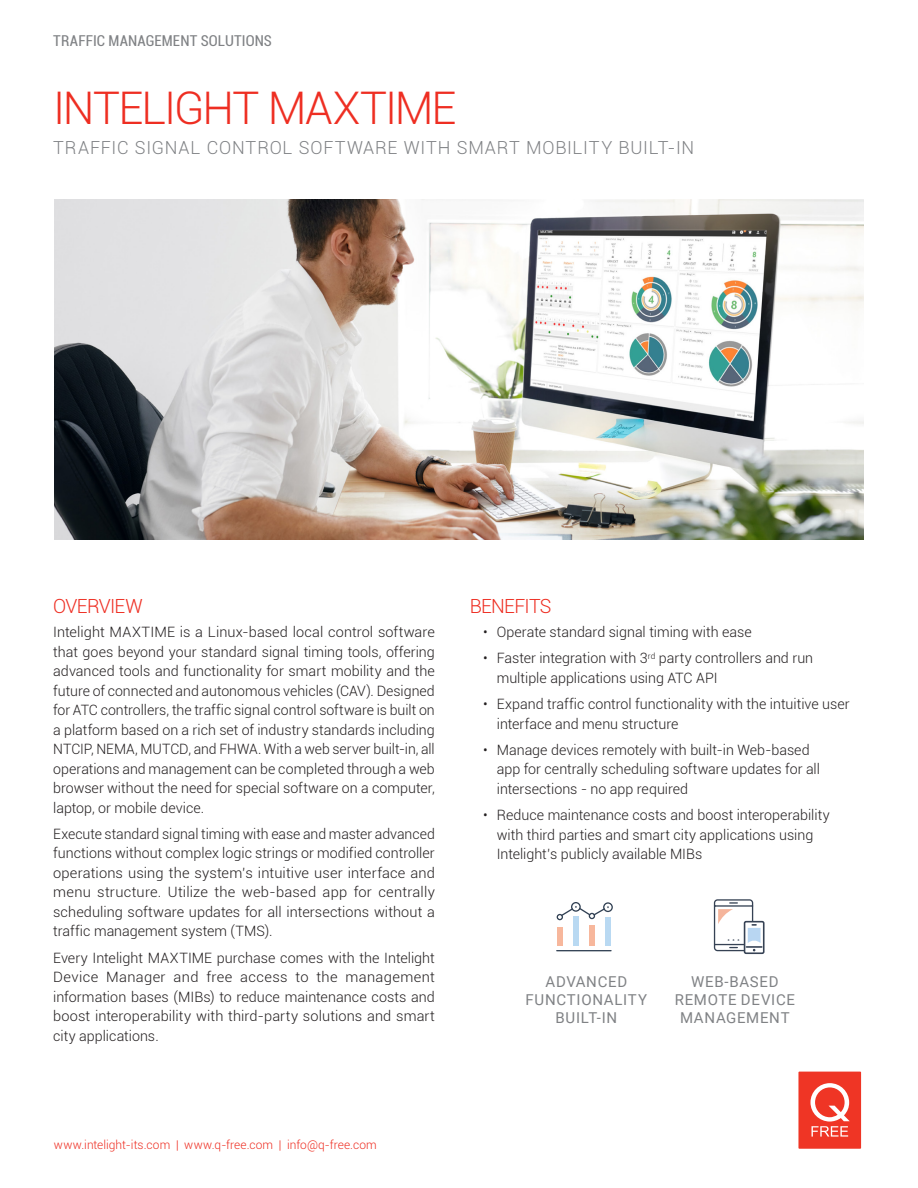
<style>
.page{position:relative;width:918px;height:1188px;background:#fff}
.page>*{position:absolute;margin:0;border:0;box-sizing:border-box;transform-origin:0 0}
.Title___product_name{font:300 45px "Roboto";letter-spacing:-.04em;color:#ee2e22}
.Heading{font:300 19.5px "Roboto";letter-spacing:-.035em;color:#ee2e22}
.Sub-Title{font:300 18px "Roboto";letter-spacing:.045em;color:#808285}
.Sub-Heading__Solutio{font:15px/18px "Roboto";letter-spacing:.045em;color:#808285;text-align:center}
.Sub-Heading__Solutio-2{font:condensed 15px "Roboto";letter-spacing:.01em;color:#808285}
.Main{font:300 14.25px/19.5px "Roboto";color:#231f20}
.Contact_info{font:300 12px "Roboto";letter-spacing:.005em;color:#ee2e22}
</style>
<div class="page">
<svg style="left:796px;top:1069px;width:68px;height:82px"></svg>
<div style="left:798px;top:1072px;width:63px;height:77px;background:#ef3525"></div>
<svg style="left:810px;top:1083px;width:40px;height:54px"></svg>
<img style="left:54px;top:200px;width:810px;height:339px">
<hr style="left:556px;top:950px;width:56px;height:1px;background:#324154">
<div style="left:557px;top:927px;width:6px;height:19px;background:#f7b79c"></div>
<div style="left:605px;top:917px;width:6px;height:29px;background:#b9d9f2"></div>
<div style="left:573px;top:916px;width:6px;height:30px;background:#b9d9f2"></div>
<div style="left:589px;top:926px;width:6px;height:20px;background:#f7b79c"></div>
<svg style="left:557px;top:902px;width:56px;height:18px"></svg>
<svg style="left:713px;top:899px;width:52px;height:56px"></svg>
<p class="Sub-Heading__Solutio-2" style="left:53px;top:30px;width:220px">TRAFFIC MANAGEMENT SOLUTIONS</p>
<p class="Title___product_name" style="left:53px;top:77px;width:405px">INTELIGHT MAXTIME</p>
<p class="Sub-Title" style="left:53px;top:135px;width:643px">TRAFFIC SIGNAL CONTROL SOFTWARE WITH SMART MOBILITY BUILT-IN</p>
<p class="Heading" style="left:53px;top:593px;width:91px">OVERVIEW</p>
<p class="Main" style="left:53px;top:622px;width:383px;text-align:justify">Intelight MAXTIME is a Linux-based local control software that goes beyond your standard signal timing tools, offering advanced tools and functionality for smart mobility and the future of connected and autonomous vehicles (CAV). Designed for ATC controllers, the traffic signal control software is built on a platform based on a rich set of industry standards including NTCIP, NEMA, MUTCD, and FHWA. With a web server built-in, all operations and management can be completed through a web browser without the need for special software on a computer, laptop, or mobile device.</p>
<p class="Main" style="left:53px;top:824px;width:383px;text-align:justify">Execute standard signal timing with ease and master advanced functions without complex logic strings or modified controller operations using the system’s intuitive user interface and menu structure. Utilize the web-based app for centrally scheduling software updates for all intersections without a traffic management system (TMS).</p>
<p class="Main" style="left:53px;top:947px;width:383px;text-align:justify">Every Intelight MAXTIME purchase comes with the Intelight Device Manager and free access to the management information bases (MIBs) to reduce maintenance costs and boost interoperability with third-party solutions and smart city applications.</p>
<p class="Heading" style="left:470px;top:593px;width:83px">BENEFITS</p>
<p class="Main" style="left:483px;top:622px;width:270px">• Operate standard signal timing with ease</p>
<p class="Main" style="left:497px;top:648px;width:318px;text-indent:-14px">• Faster integration with 3<sup>rd</sup> party controllers and run multiple applications using ATC API</p>
<p class="Main" style="left:497px;top:694px;width:354px;text-indent:-14px">• Expand traffic control functionality with the intuitive user interface and menu structure</p>
<p class="Main" style="left:497px;top:740px;width:325px;text-indent:-14px">• Manage devices remotely with built-in Web-based app for centrally scheduling software updates for all intersections - no app required</p>
<p class="Main" style="left:497px;top:805px;width:334px;text-indent:-14px">• Reduce maintenance costs and boost interoperability with third parties and smart city applications using<br>Intelight’s publicly available MIBs</p>
<p class="Sub-Heading__Solutio" style="left:526px;top:972px;width:123px">ADVANCED<br>FUNCTIONALITY<br>BUILT-IN</p>
<p class="Sub-Heading__Solutio" style="left:675px;top:972px;width:122px">WEB-BASED<br>REMOTE DEVICE<br>MANAGEMENT</p>
<p class="Contact_info" style="left:54px;top:1136px;width:324px">www.intelight-its.com | www.q-free.com | info@q-free.com</p>
</div>
